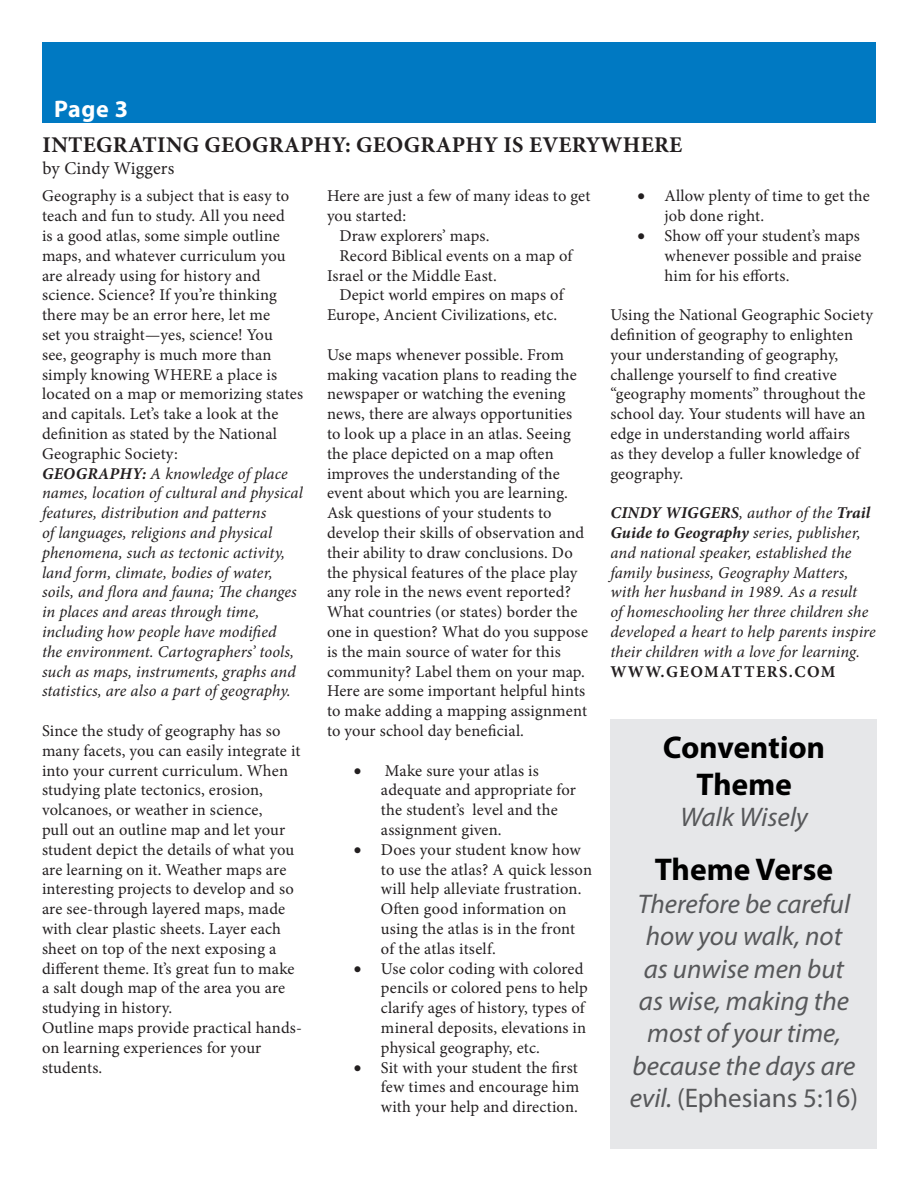
<style>
.page{position:relative;width:918px;height:1188px;background:#fff}
.page>*{position:absolute;margin:0;border:0;box-sizing:border-box;transform-origin:0 0}
.t1{font:700 31.5px/37.5px "Myriad Pro";color:#000;text-align:center}
.t2{font:italic 27px/32.4px "Myriad Pro";color:#57585a;text-align:center}
.t3{font:700 24px "Myriad Pro";color:#fff}
.t4{font:700 22.5px "Minion Pro";letter-spacing:.01em;color:#231f20}
.t5{font:18px "Minion Pro";letter-spacing:.005em;color:#231f20}
.t6{font:16.5px/19.8px "Minion Pro";letter-spacing:.01em;color:#231f20}
.t7{font:italic 16.5px/19.8px "Minion Pro";color:#231f20}
.t8{font:700 16.5px "Minion Pro";letter-spacing:.08em;color:#231f20}
.s1{font-weight:700}
.s2{font-style:normal}
</style>
<div class="page">
<div style="left:42px;top:42px;width:834px;height:81px;background:#0079c2"></div>
<div style="left:610px;top:719px;width:268px;height:430px;background:#e6e7e9"></div>
<p class="t3" style="left:54px;top:93px;width:76px">Page 3</p>
<p class="t4" style="left:43px;top:129px;width:641px">INTEGRATING GEOGRAPHY: GEOGRAPHY IS EVERYWHERE</p>
<p class="t5" style="left:43px;top:156px;width:133px">by Cindy Wiggers</p>
<p class="t6" style="left:42px;top:186px;width:263px">Geography is a subject that is easy to teach and fun to study. All you need<br>is a good atlas, some simple outline maps, and whatever curriculum you are already using for history and science. Science? If you’re thinking there may be an error here, let me<br>set you straight—yes, science! You<br>see, geography is much more than simply knowing WHERE a place is located on a map or memorizing states and capitals. Let’s take a look at the definition as stated by the National Geographic Society:</p>
<p class="t7" style="left:42px;top:463px;width:262px"><span class="s1">GEOGRAPHY:</span> A knowledge of place names, location of cultural and physical features, distribution and patterns<br>of languages, religions and physical phenomena, such as tectonic activity, land form, climate, bodies of water, soils, and flora and fauna; The changes in places and areas through time, including how people have modified<br>the environment. Cartographers’ tools, such as maps, instruments, graphs and statistics, are also a part of geography.</p>
<p class="t6" style="left:42px;top:721px;width:260px">Since the study of geography has so many facets, you can easily integrate it into your current curriculum. When studying plate tectonics, erosion, volcanoes, or weather in science,<br>pull out an outline map and let your student depict the details of what you are learning on it. Weather maps are interesting projects to develop and so are see-through layered maps, made with clear plastic sheets. Layer each sheet on top of the next exposing a different theme. It’s great fun to make a salt dough map of the area you are studying in history.</p>
<p class="t6" style="left:42px;top:1018px;width:262px">Outline maps provide practical hands&shy;on learning experiences for your students.</p>
<p class="t6" style="left:327px;top:186px;width:265px">Here are just a few of many ideas to get you started:</p>
<p class="t6" style="left:339px;top:226px;width:152px">Draw explorers’ maps.</p>
<p class="t6" style="left:327px;top:246px;width:247px;text-indent:12px">Record Biblical events on a map of<br>Israel or the Middle East.</p>
<p class="t6" style="left:327px;top:285px;width:238px;text-indent:12px">Depict world empires on maps of<br>Europe, Ancient Civilizations, etc.</p>
<p class="t6" style="left:327px;top:345px;width:263px">Use maps whenever possible. From making vacation plans to reading the newspaper or watching the evening news, there are always opportunities to look up a place in an atlas. Seeing the place depicted on a map often improves the understanding of the event about which you are learning.<br>Ask questions of your students to develop their skills of observation and their ability to draw conclusions. Do the physical features of the place play any role in the news event reported?<br>What countries (or states) border the one in question? What do you suppose is the main source of water for this community? Label them on your map.</p>
<p class="t6" style="left:327px;top:681px;width:262px;text-align:justify">Here are some important helpful hints to make adding a mapping assignment to your school day beneficial.</p>
<p class="t6" style="left:381px;top:761px;width:196px;text-indent:-27px">• Make sure your atlas is adequate and appropriate for the student’s level and the assignment given.</p>
<p class="t6" style="left:381px;top:840px;width:213px;text-indent:-27px">• Does your student know how to use the atlas? A quick lesson will help alleviate frustration.<br>Often good information on using the atlas is in the front of the atlas itself.</p>
<p class="t6" style="left:381px;top:959px;width:208px;text-indent:-27px">• Use color coding with colored pencils or colored pens to help clarify ages of history, types of mineral deposits, elevations in physical geography, etc.</p>
<p class="t6" style="left:381px;top:1058px;width:200px;text-align:justify;text-indent:-27px">• Sit with your student the first few times and encourage him with your help and direction.</p>
<p class="t6" style="left:664px;top:186px;width:207px;text-indent:-27px">• Allow plenty of time to get the job done right.</p>
<p class="t6" style="left:664px;top:226px;width:199px;text-align:justify;text-indent:-27px">• Show off your student’s maps whenever possible and praise him for his efforts.</p>
<p class="t6" style="left:610px;top:305px;width:264px">Using the National Geographic Society definition of geography to enlighten your understanding of geography, challenge yourself to find creative “geography moments” throughout the school day. Your students will have an edge in understanding world affairs<br>as they develop a fuller knowledge of geography.</p>
<p class="t7" style="left:610px;top:503px;width:267px"><span class="s1">CINDY WIGGERS</span>, author of the <span class="s1">Trail Guide to Geography</span> series, publisher, and national speaker, established the family business, Geography Matters, with her husband in 1989. As a result<br>of homeschooling her three children she developed a heart to help parents inspire their children with a love for learning.</p>
<p class="t8" style="left:610px;top:660px;width:226px">WWW.GEOMATTERS.COM</p>
<p class="t1" style="left:663px;top:728px;width:164px">Convention<br>Theme</p>
<p class="t2" style="left:680px;top:801px;width:129px">Walk Wisely</p>
<p class="t1" style="left:655px;top:850px;width:180px">Theme Verse</p>
<p class="t2" style="left:630px;top:887px;width:230px">Therefore be careful how you walk, not<br>as unwise men but as wise, making the most of your time, because the days are evil. <span class="s2">(Ephesians 5:16)</span></p>
</div>
